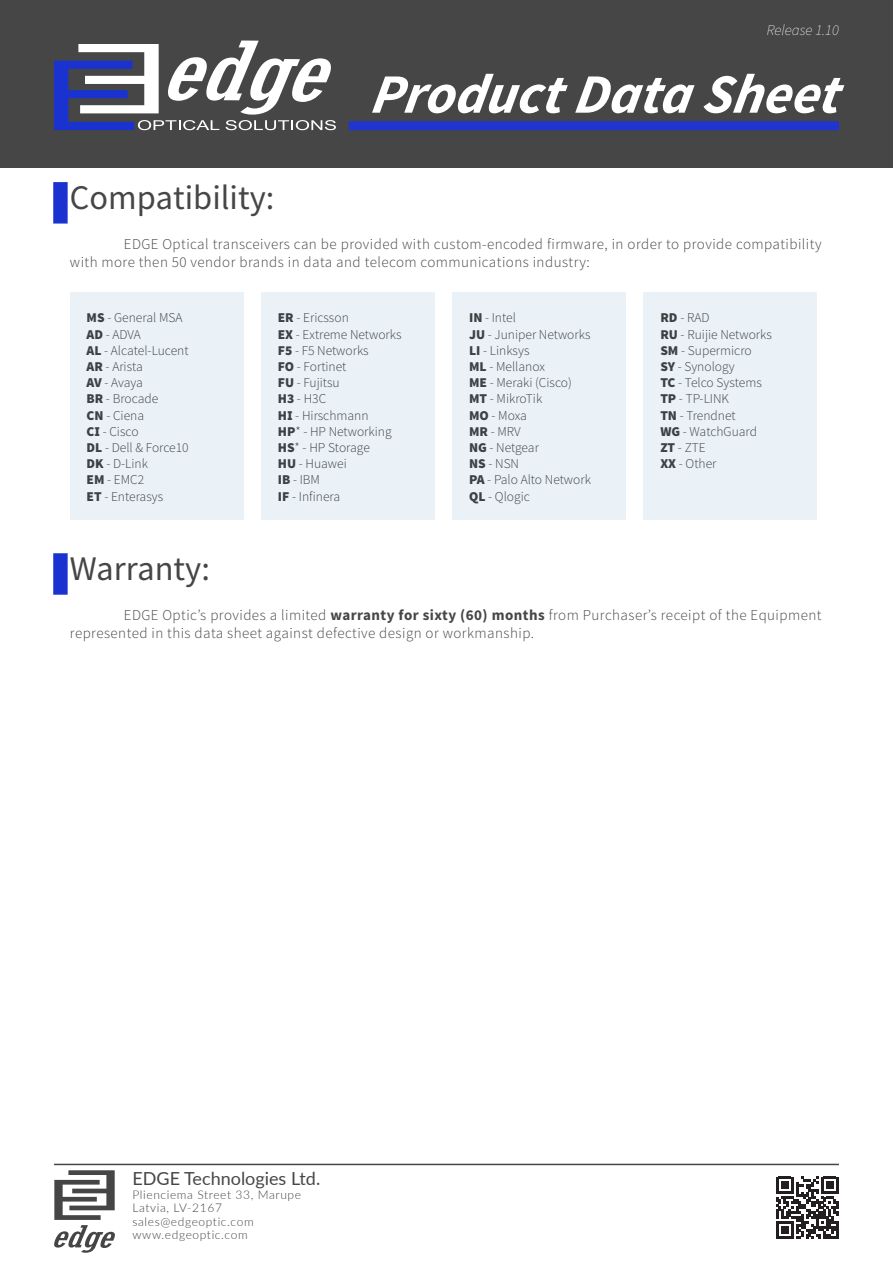
<style>
.page{position:relative;width:893px;height:1263px;background:#fff}
.page>*{position:absolute;margin:0;border:0;box-sizing:border-box;transform-origin:0 0}
.t1{font:italic 700 55.5px "Source Sans Pro";color:#fff}
.t2{font:34.5px "Source Sans Pro";color:#464646}
.t3{font:18px "Lato";color:#464646}
.t4{font:300 15px/18px "Source Sans Pro";letter-spacing:.03em;color:#464646}
.t5{font:italic 200 15px "Source Sans Pro";color:#fff}
.t6{font:300 13.5px "Source Sans Pro";color:#3e4143}
.t7{font:300 12px "Lato";letter-spacing:.05em;color:#464646}
.s1{font-weight:900}
.s2{font-weight:700}
</style>
<div class="page">
<div style="left:0;top:0;width:893px;height:168px;background:#464646"></div>
<svg style="left:54px;top:40px;width:282px;height:90px"></svg>
<div style="left:349px;top:121px;width:490px;height:9px;background:#1f35ce"></div>
<hr style="left:54px;top:1164px;width:785px;height:1px;background:#464646">
<svg style="left:54px;top:1170px;width:61px;height:83px"></svg>
<svg style="left:776px;top:1177px;width:62px;height:62px"></svg>
<div style="left:53px;top:182px;width:15px;height:42px;background:#1a33d0;border:2px solid #1a33d0"></div>
<div style="left:70px;top:292px;width:173px;height:228px;background:#eaf2f7"></div>
<div style="left:261px;top:292px;width:173px;height:228px;background:#eaf2f7"></div>
<div style="left:452px;top:292px;width:174px;height:228px;background:#eaf2f7"></div>
<div style="left:644px;top:292px;width:173px;height:228px;background:#eaf2f7"></div>
<div style="left:53px;top:553px;width:15px;height:42px;background:#1a33d0;border:2px solid #1a33d0"></div>
<p class="t5" style="left:767px;top:21px;width:74px">Release 1.10</p>
<p class="t1" style="left:370px;top:57px;width:481px">ProductData Sheet</p>
<p class="t2" style="left:70px;top:176px;width:206px">Compatibility:</p>
<p class="t4" style="left:70px;top:235px;width:753px;text-indent:54px">EDGE Optical transceivers can be provided with custom-encoded firmware, in order to provide compatibility with more then 50 vendor brands in data and telecom communications industry:</p>
<p class="t6" style="left:87px;top:310px;width:97px"><span class="s1">MS</span> - General MSA</p>
<p class="t6" style="left:87px;top:326px;width:56px"><span class="s1">AD</span> - ADVA</p>
<p class="t6" style="left:87px;top:342px;width:104px"><span class="s1">AL</span> - Alcatel-Lucent</p>
<p class="t6" style="left:87px;top:358px;width:58px"><span class="s1">AR</span> - Arista</p>
<p class="t6" style="left:87px;top:374px;width:58px"><span class="s1">AV</span> - Avaya</p>
<p class="t6" style="left:87px;top:391px;width:73px"><span class="s1">BR</span> - Brocade</p>
<p class="t6" style="left:87px;top:407px;width:59px"><span class="s1">CN</span> - Ciena</p>
<p class="t6" style="left:87px;top:423px;width:54px"><span class="s1">CI</span> - Cisco</p>
<p class="t6" style="left:87px;top:439px;width:104px"><span class="s1">DL</span> - Dell &amp; Force10</p>
<p class="t6" style="left:87px;top:455px;width:63px"><span class="s1">DK</span> - D-Link</p>
<p class="t6" style="left:87px;top:472px;width:59px"><span class="s1">EM</span> - EMC2</p>
<p class="t6" style="left:87px;top:488px;width:78px"><span class="s1">ET</span> - Enterasys</p>
<p class="t6" style="left:278px;top:310px;width:73px"><span class="s1">ER</span> - Ericsson</p>
<p class="t6" style="left:278px;top:326px;width:125px"><span class="s1">EX</span> - Extreme Networks</p>
<p class="t6" style="left:278px;top:342px;width:92px"><span class="s1">F5</span> - F5 Networks</p>
<p class="t6" style="left:278px;top:358px;width:70px"><span class="s1">FO</span> - Fortinet</p>
<p class="t6" style="left:278px;top:374px;width:63px"><span class="s1">FU</span> - Fujitsu</p>
<p class="t6" style="left:278px;top:391px;width:50px"><span class="s1">H3</span> - H3C</p>
<p class="t6" style="left:278px;top:407px;width:92px"><span class="s1">HI</span> - Hirschmann</p>
<p class="t6" style="left:278px;top:423px;width:115px"><span class="s1">HP</span>* - HP Networking</p>
<p class="t6" style="left:278px;top:439px;width:94px"><span class="s1">HS</span>* - HP Storage</p>
<p class="t6" style="left:278px;top:455px;width:70px"><span class="s1">HU</span> - Huawei</p>
<p class="t6" style="left:278px;top:472px;width:44px"><span class="s1">IB</span> - IBM</p>
<p class="t6" style="left:278px;top:488px;width:64px"><span class="s1">IF</span> - Infinera</p>
<p class="t6" style="left:469px;top:310px;width:48px"><span class="s1">IN</span> - Intel</p>
<p class="t6" style="left:469px;top:326px;width:123px"><span class="s1">JU</span> - Juniper Networks</p>
<p class="t6" style="left:469px;top:342px;width:62px"><span class="s1">LI</span> - Linksys</p>
<p class="t6" style="left:469px;top:358px;width:77px"><span class="s1">ML</span> - Mellanox</p>
<p class="t6" style="left:469px;top:374px;width:104px"><span class="s1">ME</span> - Meraki (Cisco)</p>
<p class="t6" style="left:469px;top:391px;width:75px"><span class="s1">MT</span> - MikroTik</p>
<p class="t6" style="left:469px;top:407px;width:59px"><span class="s1">MO</span> - Moxa</p>
<p class="t6" style="left:469px;top:423px;width:53px"><span class="s1">MR</span> - MRV</p>
<p class="t6" style="left:469px;top:439px;width:71px"><span class="s1">NG</span> - Netgear</p>
<p class="t6" style="left:469px;top:455px;width:52px"><span class="s1">NS</span> - NSN</p>
<p class="t6" style="left:469px;top:472px;width:123px"><span class="s1">PA</span> - Palo Alto Network</p>
<p class="t6" style="left:469px;top:488px;width:62px"><span class="s1">QL</span> - Qlogic</p>
<p class="t6" style="left:660px;top:310px;width:51px"><span class="s1">RD</span> - RAD</p>
<p class="t6" style="left:660px;top:326px;width:113px"><span class="s1">RU</span> - Ruijie Networks</p>
<p class="t6" style="left:660px;top:342px;width:93px"><span class="s1">SM</span> - Supermicro</p>
<p class="t6" style="left:660px;top:358px;width:76px"><span class="s1">SY</span> - Synology</p>
<p class="t6" style="left:660px;top:374px;width:103px"><span class="s1">TC</span> - Telco Systems</p>
<p class="t6" style="left:660px;top:391px;width:70px"><span class="s1">TP</span> - TP-LINK</p>
<p class="t6" style="left:660px;top:407px;width:77px"><span class="s1">TN</span> - Trendnet</p>
<p class="t6" style="left:660px;top:423px;width:98px"><span class="s1">WG</span> - WatchGuard</p>
<p class="t6" style="left:660px;top:439px;width:47px"><span class="s1">ZT</span> - ZTE</p>
<p class="t6" style="left:660px;top:455px;width:58px"><span class="s1">XX</span> - Other</p>
<p class="t2" style="left:70px;top:547px;width:142px">Warranty:</p>
<p class="t4" style="left:70px;top:606px;width:753px;text-indent:54px">EDGE Optic’s provides a limited <span class="s2">warranty for sixty (60) months</span> from Purchaser’s receipt of the Equipment represented in this data sheet against defective design or workmanship.</p>
<p class="t3" style="left:132px;top:1166px;width:189px">EDGE Technologies Ltd.</p>
<p class="t7" style="left:132px;top:1186px;width:170px">Plienciema Street 33, Marupe</p>
<p class="t7" style="left:132px;top:1200px;width:91px">Latvia, LV-2167</p>
<p class="t7" style="left:132px;top:1213px;width:123px">sales@edgeoptic.com</p>
<p class="t7" style="left:132px;top:1227px;width:117px">www.edgeoptic.com</p>
</div>
